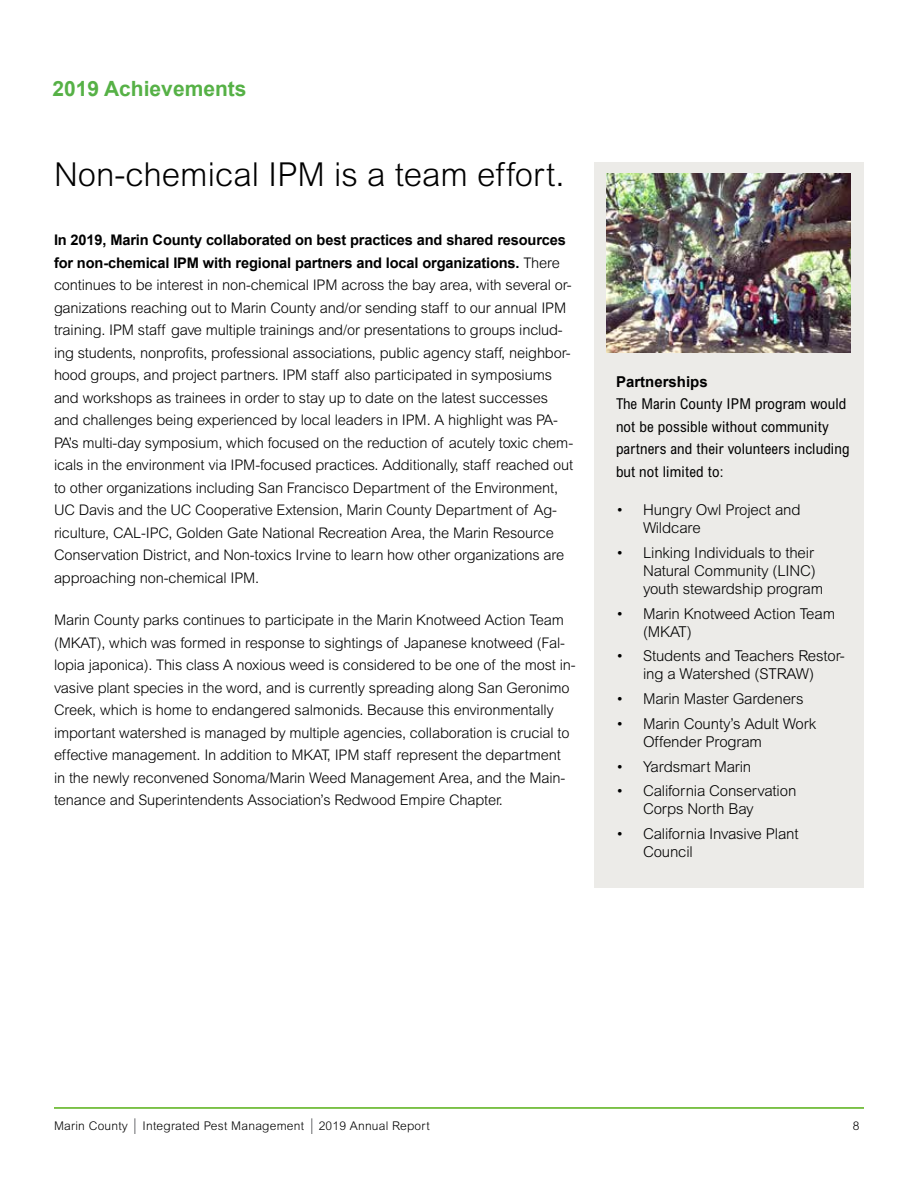
<style>
.page{position:relative;width:918px;height:1188px;background:#fff}
.page>*{position:absolute;margin:0;border:0;box-sizing:border-box;transform-origin:0 0}
.t1{font:300 33px "Arial MT Std";color:#000}
.t2{font:700 21px "Arial";color:#56b146}
.t3{font:300 15px/18px "Arial MT Std";letter-spacing:-.01em;color:#000}
.t4{font:condensed 15px/22.5px "Arial MT Std";letter-spacing:.01em;color:#000}
.t5{font:700 15px "Arial";color:#000}
.t6{font:300 14.7px/22.5px "Arial MT Std";letter-spacing:-.01em;color:#000}
.t7{font:700 14.7px/22.5px "Arial";letter-spacing:-.01em;color:#000}
.t8{font:300 12px "Arial MT Std";letter-spacing:.02em;color:#000}
.s1{font-family:"Arial MT Std";font-weight:300}
</style>
<div class="page">
<svg style="left:135px;top:1118px;width:1px;height:16px"></svg>
<svg style="left:312px;top:1118px;width:1px;height:16px"></svg>
<div style="left:594px;top:162px;width:270px;height:726px;background:#e8e7e4"></div>
<hr style="left:54px;top:1107px;width:810px;height:1px;background:#7ac143">
<img style="left:607px;top:173px;width:243px;height:180px">
<h2 class="t2" style="left:52px;top:75px;width:196px">2019 Achievements</h2>
<h1 class="t1" style="left:54px;top:156px;width:512px">Non-chemical IPM is a team effort.</h1>
<p class="t7" style="left:54px;top:229px;width:514px">In 2019, Marin County collaborated on best practices and shared resources for non-chemical IPM with regional partners and local organizations. <span class="s1">There</span></p>
<p class="t6" style="left:54px;top:274px;width:521px">continues to be interest in non-chemical IPM across the bay area, with several or&shy;ganizations reaching out to Marin County and/or sending staff to our annual IPM training. IPM staff gave multiple trainings and/or presentations to groups includ&shy;ing students, nonprofits, professional associations, public agency staff, neighbor&shy;hood groups, and project partners. IPM staff also participated in symposiums and workshops as trainees in order to stay up to date on the latest successes and challenges being experienced by local leaders in IPM. A highlight was PA-PA’s multi-day symposium, which focused on the reduction of acutely toxic chem&shy;icals in the environment via IPM-focused practices. Additionally, staff reached out to other organizations including San Francisco Department of the Environment, UC Davis and the UC Cooperative Extension, Marin County Department of Ag&shy;riculture, CAL-IPC, Golden Gate National Recreation Area, the Marin Resource Conservation District, and Non-toxics Irvine to learn how other organizations are approaching non-chemical IPM.</p>
<p class="t6" style="left:54px;top:609px;width:523px">Marin County parks continues to participate in the Marin Knotweed Action Team (MKAT), which was formed in response to sightings of Japanese knotweed (Fal&shy;lopia japonica). This class A noxious weed is considered to be one of the most in&shy;vasive plant species in the word, and is currently spreading along San Geronimo Creek, which is home to endangered salmonids. Because this environmentally important watershed is managed by multiple agencies, collaboration is crucial to effective management. In addition to MKAT, IPM staff represent the department in the newly reconvened Sonoma/Marin Weed Management Area, and the Main&shy;tenance and Superintendents Association’s Redwood Empire Chapter.</p>
<p class="t5" style="left:616px;top:372px;width:93px">Partnerships</p>
<p class="t4" style="left:616px;top:392px;width:235px">The Marin County IPM program would not be possible without community partners and their volunteers including but not limited to:</p>
<p class="t3" style="left:643px;top:501px;width:159px;text-indent:-27px">• Hungry Owl Project and<br>Wildcare</p>
<p class="t3" style="left:643px;top:543px;width:182px;text-indent:-27px">• Linking Individuals to their<br>Natural Community (LINC) youth stewardship program</p>
<p class="t3" style="left:643px;top:604px;width:194px;text-indent:-27px">• Marin Knotweed Action Team (MKAT)</p>
<p class="t3" style="left:616px;top:647px;width:230px;text-align:center">• Students and Teachers Restor&shy;ing a Watershed (STRAW)</p>
<p class="t3" style="left:616px;top:690px;width:189px">• Marin Master Gardeners</p>
<p class="t3" style="left:643px;top:714px;width:175px;text-indent:-27px">• Marin County’s Adult Work<br>Offender Program</p>
<p class="t3" style="left:616px;top:757px;width:137px">• Yardsmart Marin</p>
<p class="t3" style="left:643px;top:782px;width:155px;text-indent:-27px">• California Conservation<br>Corps North Bay</p>
<p class="t3" style="left:643px;top:825px;width:157px;text-indent:-27px">• California Invasive Plant<br>Council</p>
<p class="t8" style="left:54px;top:1119px;width:377px">Marin County Integrated Pest Management 2019 Annual Report</p>
<p class="t8" style="left:853px;top:1119px;width:8px">8</p>
</div>
